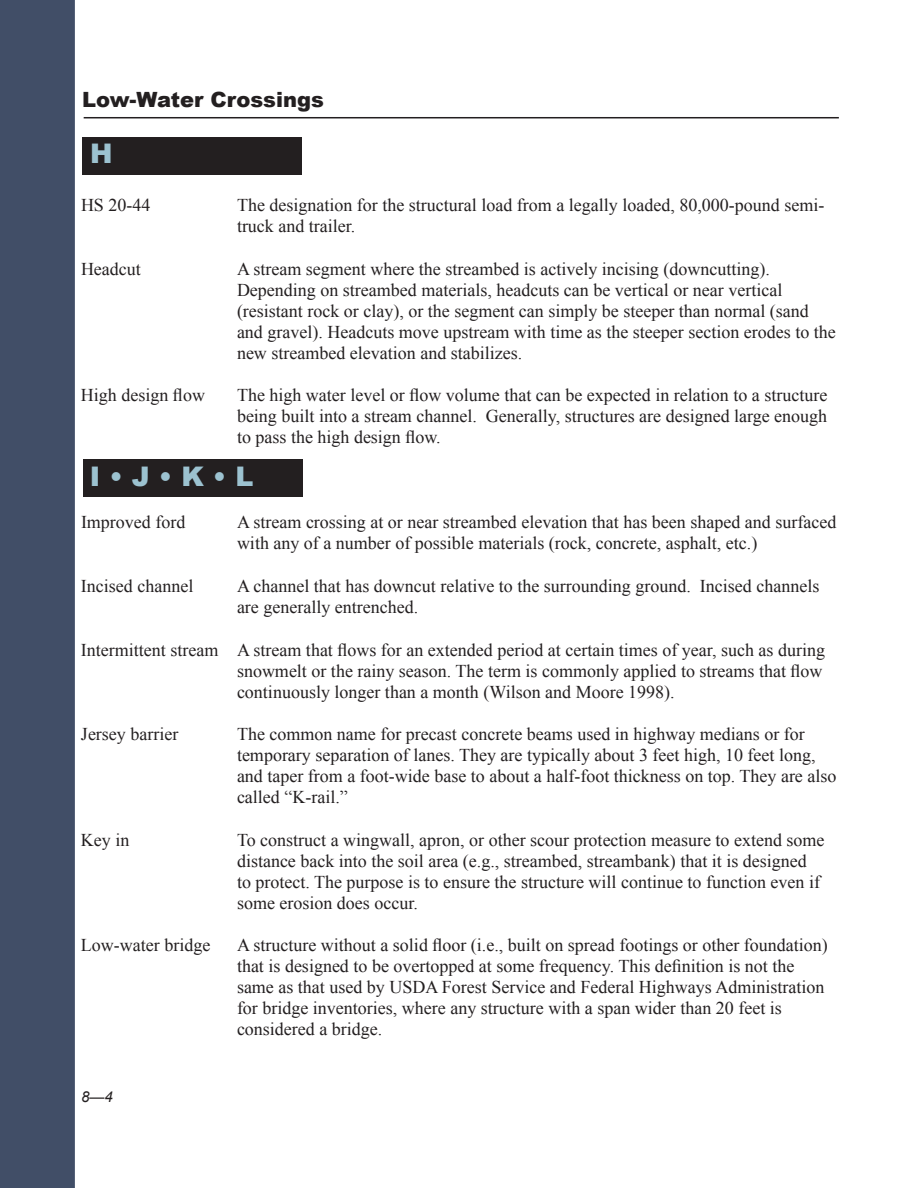
<style>
.page{position:relative;width:918px;height:1188px;background:#fff}
.page>*{position:absolute;margin:0;border:0;box-sizing:border-box;transform-origin:0 0}
.t1{font:900 27px "Arial";color:#9cc2d0}
.t2{font:900 21px "Arial";color:#231f20}
.t3{font:18px/21px "Times New Roman";color:#231f20}
.t4{font:italic 15px "Arial";color:#231f20}
</style>
<div class="page">
<hr style="left:84px;top:117px;width:755px;height:1px;background:#231f20">
<div style="left:84px;top:459px;width:219px;height:37px;background:#231f20"></div>
<div style="left:82px;top:138px;width:219px;height:37px;background:#231f20"></div>
<div style="left:0;top:0;width:75px;height:1188px;background:#414e67"></div>
<p class="t2" style="left:82px;top:88px;width:243px">Low-Water Crossings</p>
<h1 class="t1" style="left:90px;top:138px;width:24px">H</h1>
<p class="t3" style="left:81px;top:194px;width:71px">HS 20-44</p>
<p class="t3" style="left:237px;top:194px;width:589px">The designation for the structural load from a legally loaded, 80,000-pound semi&shy;truck and trailer.</p>
<p class="t3" style="left:81px;top:258px;width:61px">Headcut</p>
<p class="t3" style="left:237px;top:258px;width:600px">A stream segment where the streambed is actively incising (downcutting).<br>Depending on streambed materials, headcuts can be vertical or near vertical (resistant rock or clay), or the segment can simply be steeper than normal (sand and gravel). Headcuts move upstream with time as the steeper section erodes to the new streambed elevation and stabilizes.</p>
<p class="t3" style="left:81px;top:384px;width:126px">High design flow</p>
<p class="t3" style="left:237px;top:384px;width:592px;text-align:justify">The high water level or flow volume that can be expected in relation to a structure being built into a stream channel. Generally, structures are designed large enough to pass the high design flow.</p>
<h1 class="t1" style="left:90px;top:461px;width:165px">I • J • K • L</h1>
<p class="t3" style="left:81px;top:512px;width:106px">Improved ford</p>
<p class="t3" style="left:237px;top:512px;width:601px">A stream crossing at or near streambed elevation that has been shaped and surfaced with any of a number of possible materials (rock, concrete, asphalt, etc.)</p>
<p class="t3" style="left:81px;top:575px;width:114px">Incised channel</p>
<p class="t3" style="left:237px;top:575px;width:584px">A channel that has downcut relative to the surrounding ground. Incised channels are generally entrenched.</p>
<p class="t3" style="left:237px;top:639px;width:590px;text-indent:-156px">Intermittent stream A stream that flows for an extended period at certain times of year, such as during snowmelt or the rainy season. The term is commonly applied to streams that flow continuously longer than a month (Wilson and Moore 1998).</p>
<p class="t3" style="left:81px;top:723px;width:99px">Jersey barrier</p>
<p class="t3" style="left:237px;top:723px;width:601px">The common name for precast concrete beams used in highway medians or for temporary separation of lanes. They are typically about 3 feet high, 10 feet long, and taper from a foot-wide base to about a half-foot thickness on top. They are also called “K-rail.”</p>
<p class="t3" style="left:81px;top:829px;width:50px">Key in</p>
<p class="t3" style="left:237px;top:829px;width:589px">To construct a wingwall, apron, or other scour protection measure to extend some distance back into the soil area (e.g., streambed, streambank) that it is designed to protect. The purpose is to ensure the structure will continue to function even if some erosion does occur.</p>
<p class="t3" style="left:81px;top:935px;width:131px">Low-water bridge</p>
<p class="t3" style="left:237px;top:935px;width:592px">A structure without a solid floor (i.e., built on spread footings or other foundation) that is designed to be overtopped at some frequency. This definition is not the same as that used by USDA Forest Service and Federal Highways Administration for bridge inventories, where any structure with a span wider than 20 feet is considered a bridge.</p>
<p class="t4" style="left:81px;top:1088px;width:33px">8—4</p>
</div>
